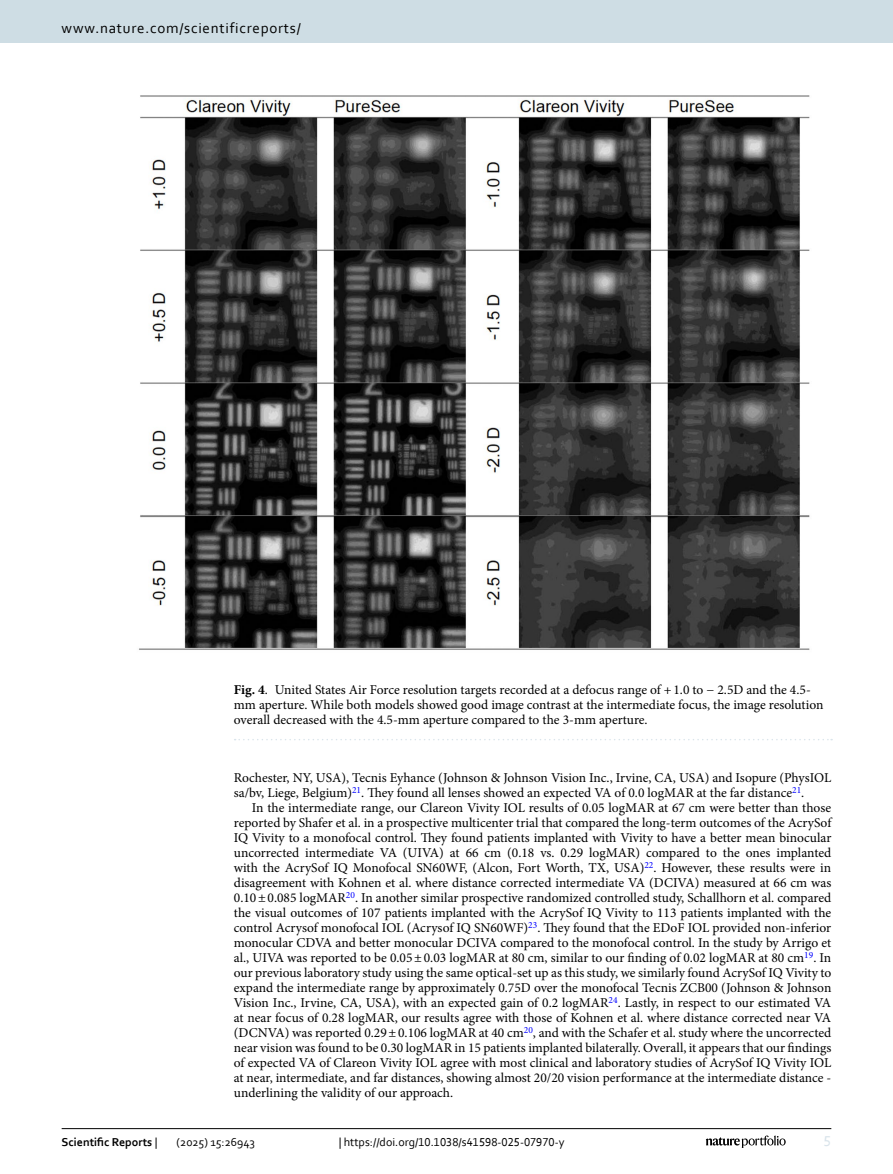
<style>
.page{position:relative;width:893px;height:1174px;background:#fff}
.page>*{position:absolute;margin:0;border:0;box-sizing:border-box;transform-origin:0 0}
.t1{font:15px "Corbel";letter-spacing:.05em;color:#000}
.t2{font:15px "Corbel";color:#d9e4eb}
.Body_Text_Indent{font:13.5px/15px "Minion Pro";color:#000}
.Figure_Caption{font:13.5px/15px "Minion Pro";letter-spacing:-.005em;color:#000}
.t3{font:12px "Corbel";color:#000}
.t4{font:700 12px "Corbel";color:#000}
.s1{font-weight:700}
.s2{font-weight:400}
</style>
<div class="page">
<img style="left:139px;top:95px;width:671px;height:555px">
<svg style="left:235px;top:739px;width:597px;height:1px"></svg>
<hr style="left:62px;top:1128px;width:769px;height:1px;background:#000">
<svg style="left:706px;top:1135px;width:80px;height:12px"></svg>
<div style="left:0;top:0;width:893px;height:43px;background:#cedde4"></div>
<p class="t1" style="left:62px;top:18px;width:241px">www.nature.com/scientificreports/</p>
<p class="Figure_Caption" style="left:234px;top:682px;width:591px"><span class="s1">Fig. 4</span>. United States Air Force resolution targets recorded at a defocus range of +1.0 to − 2.5D and the 4.5- mm aperture. While both models showed good image contrast at the intermediate focus, the image resolution overall decreased with the 4.5-mm aperture compared to the 3-mm aperture.</p>
<p class="Body_Text_Indent" style="left:234px;top:770px;width:599px">Rochester, NY, USA), Tecnis Eyhance (Johnson &amp; Johnson Vision Inc., Irvine, CA, USA) and Isopure (PhysIOL sa/bv, Liege, Belgium)<sup>21</sup>. They found all lenses showed an expected VA of 0.0 logMAR at the far distance<sup>21</sup>.</p>
<p class="Body_Text_Indent" style="left:234px;top:800px;width:599px;text-align:justify;text-indent:18px">In the intermediate range, our Clareon Vivity IOL results of 0.05 logMAR at 67 cm were better than those reported by Shafer et al. in a prospective multicenter trial that compared the long-term outcomes of the AcrySof IQ Vivity to a monofocal control. They found patients implanted with Vivity to have a better mean binocular uncorrected intermediate VA (UIVA) at 66 cm (0.18 vs. 0.29 logMAR) compared to the ones implanted with the AcrySof IQ Monofocal SN60WF, (Alcon, Fort Worth, TX, USA)<sup>22</sup>. However, these results were in disagreement with Kohnen et al. where distance corrected intermediate VA (DCIVA) measured at 66 cm was 0.10±0.085 logMAR<sup>20</sup>. In another similar prospective randomized controlled study, Schallhorn et al. compared the visual outcomes of 107 patients implanted with the AcrySof IQ Vivity to 113 patients implanted with the control Acrysof monofocal IOL (Acrysof IQ SN60WF)<sup>23</sup>. They found that the EDoF IOL provided non-inferior monocular CDVA and better monocular DCIVA compared to the monofocal control. In the study by Arrigo et al., UIVA was reported to be 0.05±0.03 logMAR at 80 cm, similar to our finding of 0.02 logMAR at 80 cm<sup>19</sup>. In our previous laboratory study using the same optical-set up as this study, we similarly found AcrySof IQ Vivity to expand the intermediate range by approximately 0.75D over the monofocal Tecnis ZCB00 (Johnson &amp; Johnson Vision Inc., Irvine, CA, USA), with an expected gain of 0.2 logMAR<sup>24</sup>. Lastly, in respect to our estimated VA at near focus of 0.28 logMAR, our results agree with those of Kohnen et al. where distance corrected near VA (DCNVA) was reported 0.29±0.106 logMAR at 40 cm<sup>20</sup>, and with the Schafer et al. study where the uncorrected near vision was found to be 0.30 logMAR in 15 patients implanted bilaterally. Overall, it appears that our findings of expected VA of Clareon Vivity IOL agree with most clinical and laboratory studies of AcrySof IQ Vivity IOL at near, intermediate, and far distances, showing almost 20/20 vision performance at the intermediate distance - underlining the validity of our approach.</p>
<p class="t4" style="left:62px;top:1134px;width:97px">Scientific Reports <span class="s2">|</span></p>
<p class="t3" style="left:177px;top:1134px;width:80px">(2025) 15:26943</p>
<p class="t3" style="left:339px;top:1134px;width:227px">| https://doi.org/10.1038/s41598-025-07970-y</p>
<p class="t2" style="left:824px;top:1132px;width:9px">5</p>
</div>
